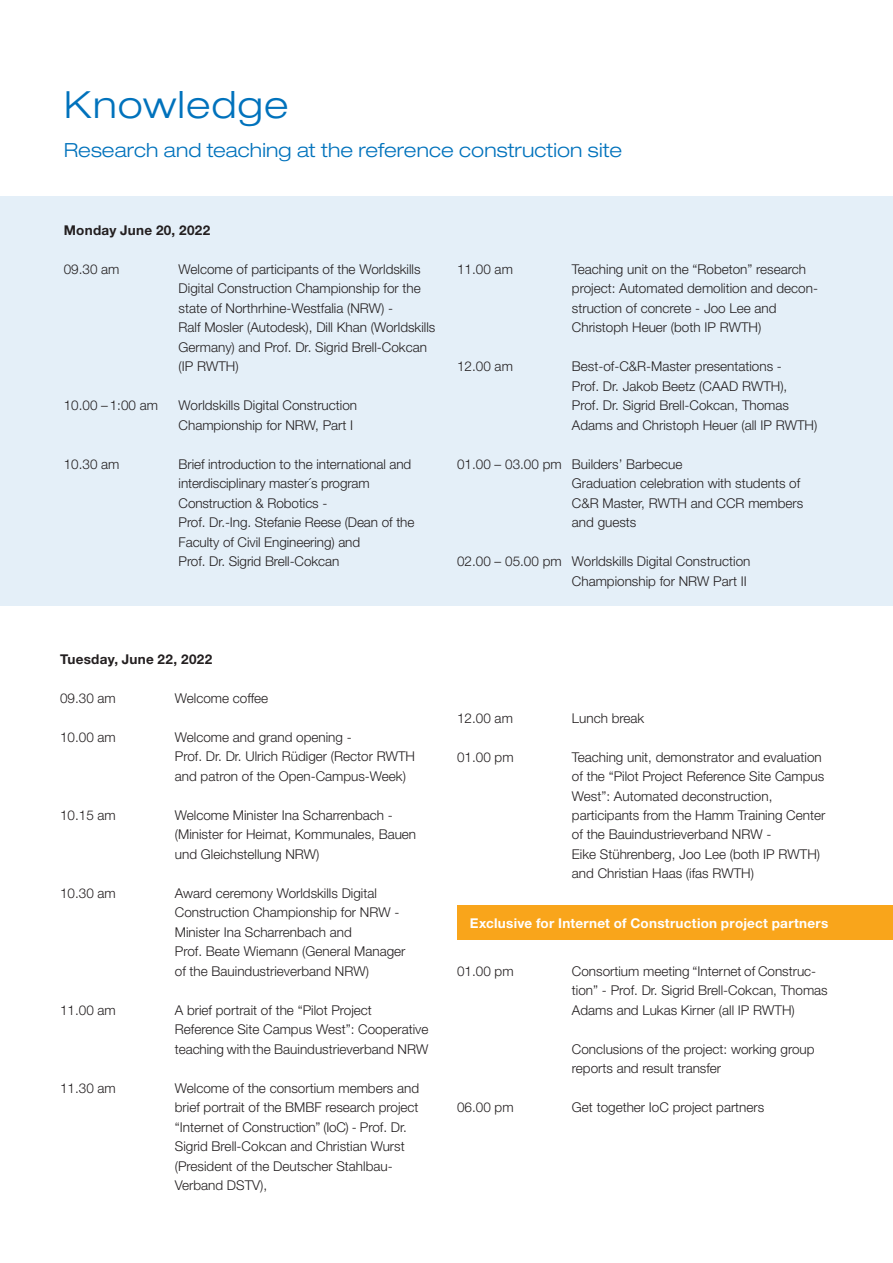
<style>
.page{position:relative;width:893px;height:1263px;background:#fff}
.page>*{position:absolute;margin:0;border:0;box-sizing:border-box;transform-origin:0 0}
.t1{font:300 expanded 37.5px "Helvetica Neue LT Std";letter-spacing:.035em;color:#0072bc}
.t2{font:300 expanded 19.5px "Helvetica Neue LT Std";letter-spacing:.005em;color:#0072bc}
.t3{font:300 13.5px/19.5px "Helvetica Neue LT Std";color:#231f20}
.t4{font:700 13.5px "Helvetica Neue LT Std";letter-spacing:.02em;color:#fff}
.t5{font:700 13.5px "Helvetica Neue LT Std";letter-spacing:.02em;color:#231f20}
</style>
<div class="page">
<div style="left:0;top:196px;width:893px;height:409px;background:#e4eff8"></div>
<div style="left:457px;top:906px;width:436px;height:34px;background:#f9a51b"></div>
<h1 class="t1" style="left:64px;top:82px;width:226px">Knowledge</h1>
<h2 class="t2" style="left:64px;top:138px;width:560px">Research and teaching at the reference construction site</h2>
<p class="t5" style="left:64px;top:222px;width:148px">Monday June 20, 2022</p>
<p class="t3" style="left:64px;top:259px;width:57px">09.30 am</p>
<p class="t3" style="left:179px;top:259px;width:258px">Welcome of participants of the Worldskills Digital Construction Championship for the state of Northrhine-Westfalia (NRW) -<br>Ralf Mosler (Autodesk), Dill Khan (Worldskills Germany) and Prof. Dr. Sigrid Brell-Cokcan (IP RWTH)</p>
<p class="t3" style="left:64px;top:396px;width:96px">10.00 –1:00 am</p>
<p class="t3" style="left:179px;top:396px;width:180px">Worldskills Digital Construction<br>Championship for NRW, Part I</p>
<p class="t3" style="left:64px;top:454px;width:57px">10.30 am</p>
<p class="t3" style="left:179px;top:454px;width:237px">Brief introduction to the international and interdisciplinary master´s program Construction &amp; Robotics -<br>Prof. Dr.-Ing. Stefanie Reese (Dean of the Faculty of Civil Engineering) and<br>Prof. Dr. Sigrid Brell-Cokcan</p>
<p class="t3" style="left:457px;top:259px;width:57px">11.00 am</p>
<p class="t3" style="left:572px;top:259px;width:248px">Teaching unit on the “Robeton” research project: Automated demolition and decon&shy;struction of concrete - Joo Lee and Christoph Heuer (both IP RWTH)</p>
<p class="t3" style="left:457px;top:357px;width:57px">12.00 am</p>
<p class="t3" style="left:572px;top:357px;width:247px">Best-of-C&amp;R-Master presentations -<br>Prof. Dr. Jakob Beetz (CAAD RWTH), Prof. Dr. Sigrid Brell-Cokcan, Thomas Adams and Christoph Heuer (all IP RWTH)</p>
<p class="t3" style="left:572px;top:454px;width:233px;text-indent:-115px">01.00 – 03.00 pm Builders’ Barbecue<br>Graduation celebration with students of<br>C&amp;R Master, RWTH and CCR members and guests</p>
<p class="t3" style="left:457px;top:552px;width:295px;text-align:right">02.00 – 05.00 pm Worldskills Digital Construction<br>Championship for NRW Part II</p>
<p class="t5" style="left:60px;top:651px;width:154px">Tuesday, June 22, 2022</p>
<p class="t3" style="left:60px;top:688px;width:57px">09.30 am</p>
<p class="t3" style="left:175px;top:688px;width:95px">Welcome coffee</p>
<p class="t3" style="left:60px;top:727px;width:57px">10.00 am</p>
<p class="t3" style="left:175px;top:727px;width:242px">Welcome and grand opening -<br>Prof. Dr. Dr. Ulrich Rüdiger (Rector RWTH and patron of the Open-Campus-Week)</p>
<p class="t3" style="left:60px;top:805px;width:57px">10.15 am</p>
<p class="t3" style="left:175px;top:805px;width:243px">Welcome Minister Ina Scharrenbach - (Minister for Heimat, Kommunales, Bauen und Gleichstellung NRW)</p>
<p class="t3" style="left:60px;top:883px;width:57px">10.30 am</p>
<p class="t3" style="left:175px;top:883px;width:232px">Award ceremony Worldskills Digital Construction Championship for NRW - Minister Ina Scharrenbach and<br>Prof. Beate Wiemann (General Manager of the Bauindustrieverband NRW)</p>
<p class="t3" style="left:60px;top:1000px;width:57px">11.00 am</p>
<p class="t3" style="left:175px;top:1000px;width:255px">A brief portrait of the “Pilot Project<br>Reference Site Campus West”: Cooperative teaching with the Bauindustrieverband NRW</p>
<p class="t3" style="left:60px;top:1078px;width:57px">11.30 am</p>
<p class="t3" style="left:175px;top:1078px;width:246px">Welcome of the consortium members and brief portrait of the BMBF research project “Internet of Construction” (IoC) - Prof. Dr.<br>Sigrid Brell-Cokcan and Christian Wurst (President of the Deutscher Stahlbau-Verband DSTV),</p>
<p class="t3" style="left:457px;top:708px;width:57px">12.00 am</p>
<p class="t3" style="left:572px;top:708px;width:74px">Lunch break</p>
<p class="t3" style="left:457px;top:747px;width:58px">01.00 pm</p>
<p class="t3" style="left:572px;top:747px;width:255px">Teaching unit, demonstrator and evaluation of the “Pilot Project Reference Site Campus West”: Automated deconstruction, participants from the Hamm Training Center of the Bauindustrieverband NRW -<br>Eike Stührenberg, Joo Lee (both IP RWTH) and Christian Haas (ifas RWTH)</p>
<p class="t4" style="left:470px;top:915px;width:360px">Exclusive for Internet of Construction project partners</p>
<p class="t3" style="left:457px;top:961px;width:58px">01.00 pm</p>
<p class="t3" style="left:572px;top:961px;width:257px">Consortium meeting “Internet of Construc&shy;tion” - Prof. Dr. Sigrid Brell-Cokcan, Thomas<br>Adams and Lukas Kirner (all IP RWTH)</p>
<p class="t3" style="left:572px;top:1039px;width:244px">Conclusions of the project: working group reports and result transfer</p>
<p class="t3" style="left:457px;top:1098px;width:58px">06.00 pm</p>
<p class="t3" style="left:572px;top:1098px;width:194px">Get together IoC project partners</p>
</div>
